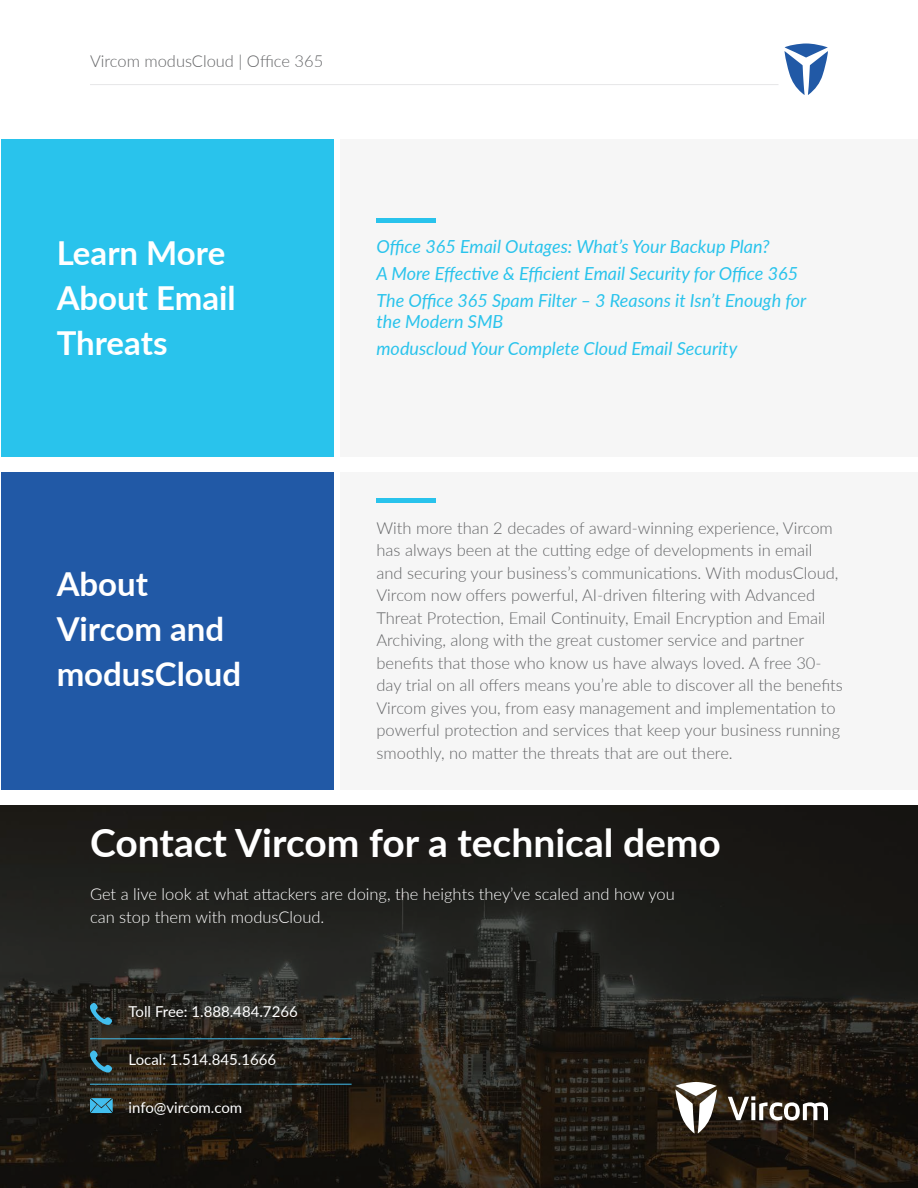
<style>
.page{position:relative;width:918px;height:1188px;background:#fff}
.page>*{position:absolute;margin:0;border:0;box-sizing:border-box;transform-origin:0 0}
.t1{font:700 39px "Lato";color:#fff}
.t2{font:700 33px/45px "Lato";color:#fff}
.t3{font:italic 18px/27px "Lato";color:#29c3ec}
.t4{font:300 16.5px/22.5px "Lato";color:#646567}
.t5{font:300 16.5px/22.5px "Lato";color:#fff}
.t6{font:15px "Lato";color:#fff}
</style>
<div class="page">
<svg style="left:784px;top:43px;width:44px;height:52px"></svg>
<hr style="left:90px;top:84px;width:688px;height:1px;background:#e6e7e8">
<div style="left:1px;top:139px;width:333px;height:318px;background:#29c3ec"></div>
<div style="left:1px;top:472px;width:333px;height:318px;background:#2159a6"></div>
<div style="left:341px;top:139px;width:577px;height:318px;background:#f6f6f6"></div>
<div style="left:341px;top:472px;width:577px;height:318px;background:#f6f6f6"></div>
<hr style="left:376px;top:219px;width:60px;height:4px;background:#29c3ec">
<div style="left:376px;top:498px;width:60px;height:5px;background:#29c3ec"></div>
<img style="left:0;top:805px;width:918px;height:383px">
<svg style="left:675px;top:1082px;width:42px;height:52px"></svg>
<svg style="left:728px;top:1096px;width:100px;height:24px"></svg>
<svg style="left:89px;top:1001px;width:25px;height:25px"></svg>
<svg style="left:89px;top:1049px;width:25px;height:25px"></svg>
<svg style="left:90px;top:1098px;width:23px;height:15px"></svg>
<hr style="left:90px;top:1038px;width:262px;height:1px;background:#42beee">
<hr style="left:90px;top:1084px;width:262px;height:1px;background:#42beee">
<p class="t4" style="left:90px;top:49px;width:235px">Vircom modusCloud | Office 365</p>
<h2 class="t2" style="left:57px;top:229px;width:181px">Learn More<br>About Email<br>Threats</h2>
<p class="t3" style="left:376px;top:232px;width:431px">Office 365 Email Outages: What’s Your Backup Plan?<br>A More Effective &amp; Efficient Email Security for Office 365<br>The Office 365 Spam Filter – 3 Reasons it Isn’t Enough for</p>
<p class="t3" style="left:376px;top:307px;width:362px">the Modern SMB<br>moduscloud Your Complete Cloud Email Security</p>
<h2 class="t2" style="left:57px;top:560px;width:186px">About<br>Vircom and modusCloud</h2>
<p class="t4" style="left:376px;top:516px;width:468px">With more than 2 decades of award-winning experience, Vircom has always been at the cutting edge of developments in email<br>and securing your business’s communications. With modusCloud, Vircom now offers powerful, AI-driven filtering with Advanced Threat Protection, Email Continuity, Email Encryption and Email Archiving, along with the great customer service and partner benefits that those who know us have always loved. A free 30- day trial on all offers means you’re able to discover all the benefits Vircom gives you, from easy management and implementation to powerful protection and services that keep your business running smoothly, no matter the threats that are out there.</p>
<h1 class="t1" style="left:90px;top:814px;width:632px">Contact Vircom for a technical demo</h1>
<p class="t5" style="left:90px;top:883px;width:586px">Get a live look at what attackers are doing, the heights they’ve scaled and how you can stop them with modusCloud.</p>
<p class="t6" style="left:129px;top:1001px;width:171px">Toll Free: 1.888.484.7266</p>
<p class="t6" style="left:129px;top:1049px;width:149px">Local: 1.514.845.1666</p>
<p class="t6" style="left:129px;top:1097px;width:115px">info@vircom.com</p>
</div>
